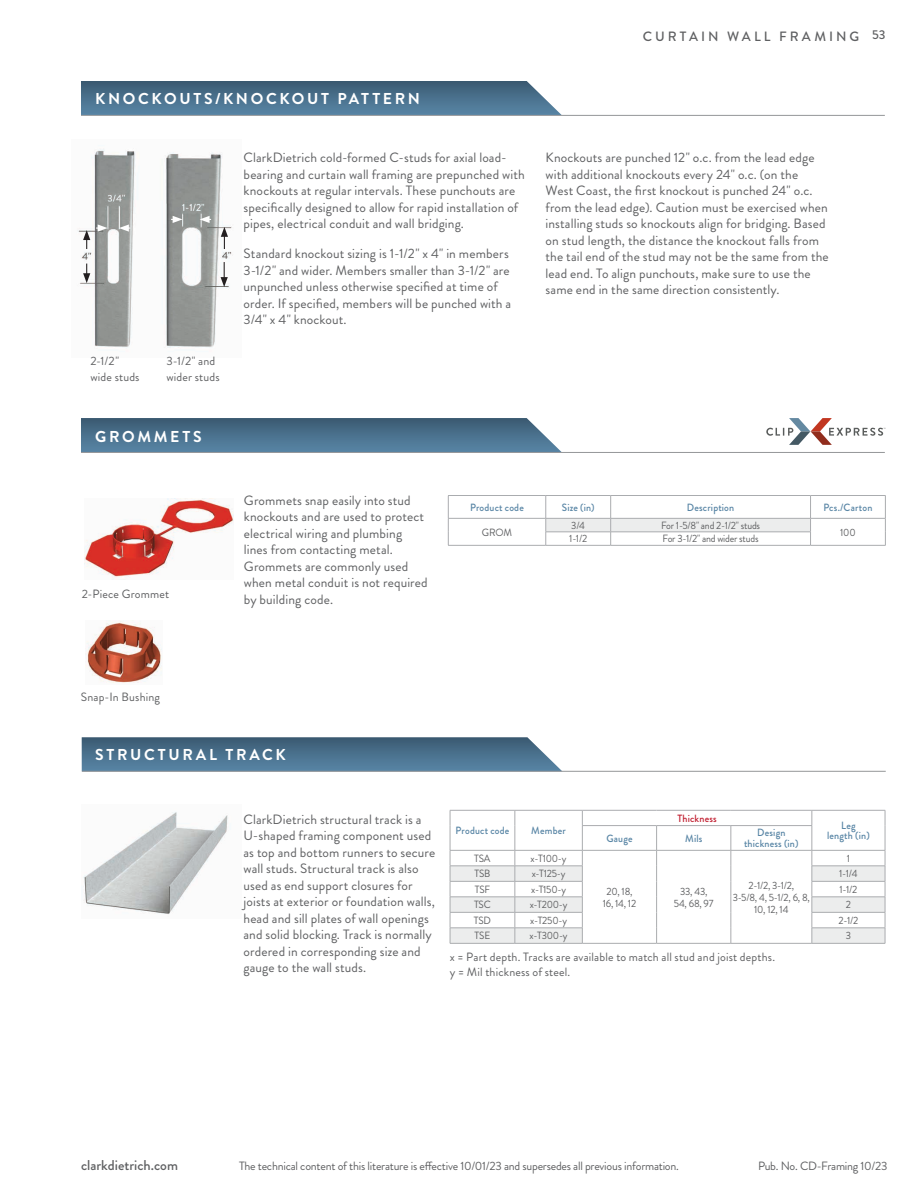
<style>
.page{position:relative;width:918px;height:1188px;background:#fff}
.page>*{position:absolute;margin:0;border:0;box-sizing:border-box;transform-origin:0 0}
.t1{font:700 15.75px "Brandon Grotesque";letter-spacing:.17em;color:#fff}
.t2{font:500 14.25px "Brandon Grotesque";color:#5f6062}
.t3{font:13.5px/16.5px "Brandon Grotesque";letter-spacing:.01em;color:#5f6062}
.t4{font:500 13.5px "Brandon Grotesque";letter-spacing:.225em;color:#5f6062}
.t5{font:12px/16.5px "Brandon Grotesque";letter-spacing:.005em;color:#5f6062}
.t6{font:12px "Brandon Grotesque";letter-spacing:-.02em;color:#5f6062}
.t7{font:10.5px/12px "Brandon Grotesque";letter-spacing:-.02em;color:#5f6062;text-align:center;scale:.95 1}
.t8{font:500 10.5px "Brandon Grotesque";letter-spacing:.015em;color:#5885a5;scale:.95 1}
.t9{font:500 10.5px "Brandon Grotesque";letter-spacing:.02em;color:#c11f31;scale:.95 1}
.s1{font-size:12.75px}
</style>
<div class="page">
<img style="left:77px;top:149px;width:156px;height:199px">
<svg style="left:221px;top:227px;width:7px;height:22px"></svg>
<svg style="left:83px;top:230px;width:7px;height:19px"></svg>
<svg style="left:221px;top:262px;width:7px;height:25px"></svg>
<svg style="left:83px;top:264px;width:7px;height:19px"></svg>
<svg style="left:96px;top:224px;width:12px;height:8px"></svg>
<svg style="left:171px;top:216px;width:12px;height:7px"></svg>
<svg style="left:119px;top:224px;width:11px;height:8px"></svg>
<svg style="left:200px;top:216px;width:11px;height:7px"></svg>
<hr style="left:448px;top:495px;width:98px;height:1px;background:#aaacaf">
<hr style="left:546px;top:495px;width:65px;height:1px;background:#aaacaf">
<hr style="left:611px;top:495px;width:200px;height:1px;background:#aaacaf">
<hr style="left:811px;top:495px;width:75px;height:1px;background:#aaacaf">
<hr style="left:448px;top:545px;width:98px;height:1px;background:#aaacaf">
<hr style="left:811px;top:545px;width:75px;height:1px;background:#aaacaf">
<svg style="left:448px;top:496px;width:438px;height:49px"></svg>
<hr style="left:546px;top:545px;width:65px;height:1px;background:#aaacaf">
<hr style="left:611px;top:545px;width:200px;height:1px;background:#aaacaf">
<img style="left:84px;top:498px;width:150px;height:81px">
<img style="left:85px;top:621px;width:77px;height:62px">
<hr style="left:81px;top:115px;width:804px;height:1px;background:#949698">
<svg style="left:81px;top:81px;width:481px;height:34px;background:#507590"></svg>
<hr style="left:81px;top:452px;width:804px;height:1px;background:#949698">
<svg style="left:81px;top:418px;width:481px;height:34px;background:#507590"></svg>
<svg style="left:766px;top:418px;width:120px;height:27px"></svg>
<hr style="left:82px;top:771px;width:804px;height:1px;background:#949698">
<svg style="left:82px;top:737px;width:480px;height:34px;background:#517590"></svg>
<img style="left:83px;top:812px;width:145px;height:102px">
<hr style="left:582px;top:943px;width:75px;height:1px;background:#aaacaf">
<hr style="left:657px;top:943px;width:74px;height:1px;background:#aaacaf">
<hr style="left:731px;top:943px;width:81px;height:1px;background:#aaacaf">
<hr style="left:450px;top:943px;width:65px;height:1px;background:#aaacaf">
<hr style="left:515px;top:943px;width:67px;height:1px;background:#aaacaf">
<svg style="left:450px;top:810px;width:436px;height:133px"></svg>
<hr style="left:812px;top:943px;width:73px;height:1px;background:#aaacaf">
<p class="t1" style="left:95px;top:88px;width:326px">KNOCKOUTS/KNOCKOUT PATTERN</p>
<p class="t5" style="left:91px;top:352px;width:51px">2-1/2" wide studs</p>
<p class="t5" style="left:166px;top:352px;width:55px">3-1/2" and wider studs</p>
<p class="t1" style="left:95px;top:425px;width:108px">GROMMETS</p>
<p class="t3" style="left:244px;top:149px;width:283px">ClarkDietrich cold-formed C-studs for axial load&shy;bearing and curtain wall framing are prepunched with knockouts at regular intervals. These punchouts are specifically designed to allow for rapid installation of pipes, electrical conduit and wall bridging.</p>
<p class="t3" style="left:244px;top:245px;width:269px">Standard knockout sizing is 1-1/2" x 4" in members 3-1/2" and wider. Members smaller than 3-1/2" are unpunched unless otherwise specified at time of order. If specified, members will be punched with a 3/4" x 4" knockout.</p>
<p class="t4" style="left:643px;top:27px;width:244px">CURTAIN WALL FRAMING <span class="s1">53</span></p>
<p class="t3" style="left:546px;top:149px;width:285px">Knockouts are punched 12" o.c. from the lead edge with additional knockouts every 24" o.c. (on the West Coast, the first knockout is punched 24" o.c. from the lead edge). Caution must be exercised when installing studs so knockouts align for bridging. Based on stud length, the distance the knockout falls from the tail end of the stud may not be the same from the lead end. To align punchouts, make sure to use the same end in the same direction consistently.</p>
<p class="t5" style="left:82px;top:586px;width:89px">2-Piece Grommet</p>
<p class="t3" style="left:244px;top:492px;width:185px">Grommets snap easily into stud knockouts and are used to protect electrical wiring and plumbing lines from contacting metal.<br>Grommets are commonly used when metal conduit is not required by building code.</p>
<p class="t8" style="left:470px;top:500px;width:58px">Product code</p>
<p class="t8" style="left:562px;top:500px;width:36px">Size (in)</p>
<p class="t8" style="left:687px;top:500px;width:51px">Description</p>
<p class="t8" style="left:824px;top:500px;width:53px">Pcs./Carton</p>
<p class="t7" style="left:482px;top:526px;width:33px">GROM</p>
<p class="t7" style="left:571px;top:519px;width:16px">3/4</p>
<p class="t7" style="left:661px;top:519px;width:106px">For 1-5/8" and 2-1/2" studs</p>
<p class="t7" style="left:840px;top:526px;width:18px">100</p>
<p class="t7" style="left:569px;top:533px;width:20px">1-1/2</p>
<p class="t7" style="left:663px;top:533px;width:103px">For 3-1/2" and wider studs</p>
<p class="t5" style="left:81px;top:688px;width:81px">Snap-In Bushing</p>
<p class="t1" style="left:95px;top:744px;width:192px">STRUCTURAL TRACK</p>
<p class="t3" style="left:243px;top:811px;width:193px">ClarkDietrich structural track is a U-shaped framing component used as top and bottom runners to secure wall studs. Structural track is also used as end support closures for joists at exterior or foundation walls, head and sill plates of wall openings and solid blocking. Track is normally ordered in corresponding size and gauge to the wall studs.</p>
<p class="t8" style="left:456px;top:823px;width:58px">Product code</p>
<p class="t8" style="left:531px;top:823px;width:38px">Member</p>
<p class="t7" style="left:474px;top:852px;width:19px">TSA</p>
<p class="t7" style="left:531px;top:852px;width:39px">x-T100-y</p>
<p class="t9" style="left:677px;top:811px;width:43px">Thickness</p>
<p class="t8" style="left:841px;top:818px;width:17px">Leg</p>
<p class="t8" style="left:606px;top:831px;width:29px">Gauge</p>
<p class="t8" style="left:685px;top:831px;width:20px">Mils</p>
<p class="t8" style="left:757px;top:825px;width:31px">Design</p>
<p class="t8" style="left:827px;top:829px;width:46px">length (in)</p>
<p class="t8" style="left:744px;top:836px;width:59px">thickness (in)</p>
<p class="t7" style="left:847px;top:852px;width:5px">1</p>
<p class="t7" style="left:474px;top:868px;width:18px">TSB</p>
<p class="t7" style="left:532px;top:868px;width:37px">x-T125-y</p>
<p class="t7" style="left:839px;top:868px;width:21px">1-1/4</p>
<p class="t7" style="left:475px;top:883px;width:18px">TSF</p>
<p class="t7" style="left:531px;top:883px;width:38px">x-T150-y</p>
<p class="t7" style="left:839px;top:883px;width:20px">1-1/2</p>
<p class="t7" style="left:474px;top:899px;width:19px">TSC</p>
<p class="t7" style="left:530px;top:899px;width:41px">x-T200-y</p>
<p class="t7" style="left:846px;top:899px;width:7px">2</p>
<p class="t7" style="left:474px;top:914px;width:20px">TSD</p>
<p class="t7" style="left:530px;top:914px;width:40px">x-T250-y</p>
<p class="t7" style="left:839px;top:914px;width:22px">2-1/2</p>
<p class="t7" style="left:475px;top:930px;width:18px">TSE</p>
<p class="t7" style="left:530px;top:930px;width:41px">x-T300-y</p>
<p class="t7" style="left:846px;top:930px;width:7px">3</p>
<p class="t5" style="left:450px;top:950px;width:327px;line-height:15px">x = Part depth. Tracks are available to match all stud and joist depths. y = Mil thickness of steel.</p>
<p class="t7" style="left:603px;top:885px;width:37px">20, 18,<br>16, 14, 12</p>
<p class="t7" style="left:674px;top:885px;width:43px">33, 43,<br>54, 68, 97</p>
<p class="t7" style="left:733px;top:879px;width:83px">2-1/2, 3-1/2,<br>3-5/8, 4, 5-1/2, 6, 8,<br>10, 12, 14</p>
<p class="t2" style="left:81px;top:1155px;width:99px">clarkdietrich.com</p>
<p class="t6" style="left:239px;top:1157px;width:441px">The technical content of this literature is effective 10/01/23 and supersedes all previous information.</p>
<p class="t6" style="left:758px;top:1157px;width:131px">Pub. No. CD-Framing 10/23</p>
</div>
